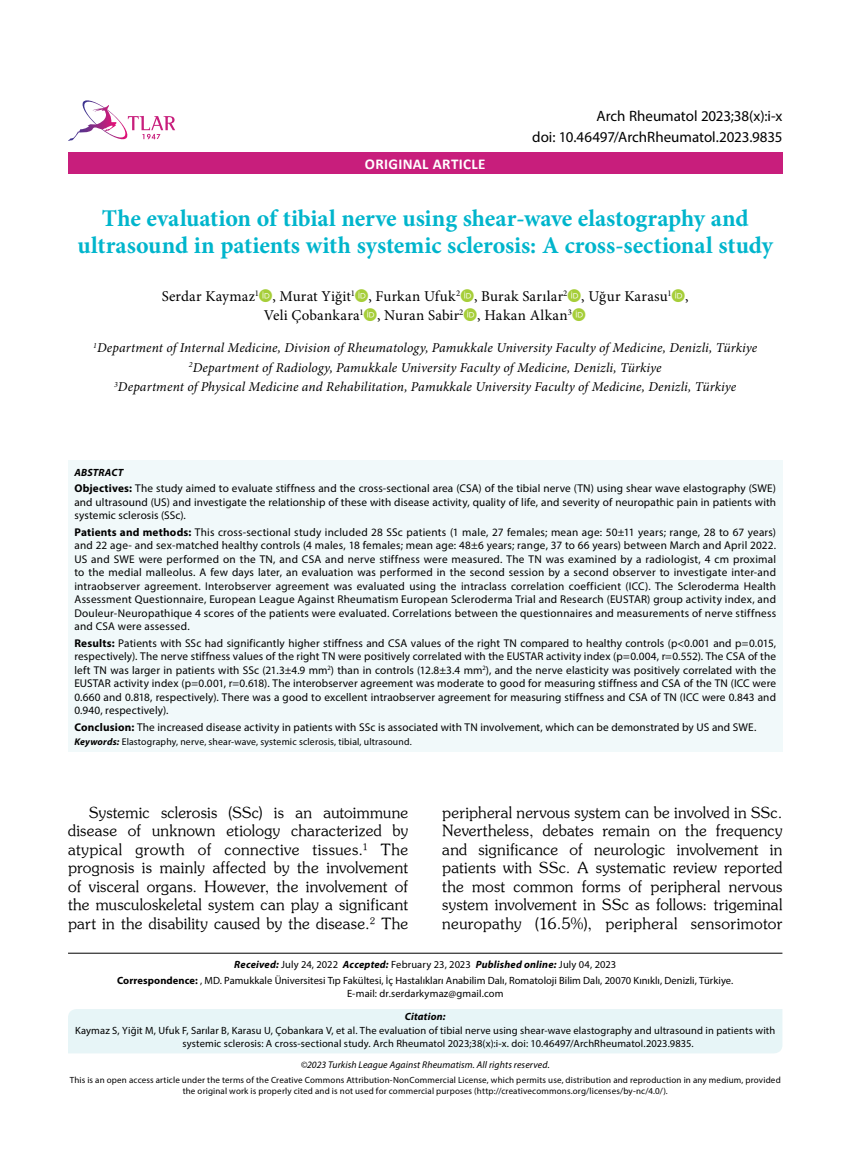
<style>
.page{position:relative;width:859px;height:1170px;background:#fff}
.page>*{position:absolute;margin:0;border:0;box-sizing:border-box;transform-origin:0 0}
.t1{font:700 24px/27px "Minion Pro";letter-spacing:-.005em;color:#00b5cc;text-align:center}
.t2{font:15.45px/18.6px "Souvenir Turk";letter-spacing:.02em;color:#000;text-align:justify}
.t3{font:15px/19.5px "Minion Pro";letter-spacing:.015em;color:#000}
.t4{font:15px "Myriad Pro";letter-spacing:-.005em;color:#000}
.t5{font:700 15px "Calibri";letter-spacing:.02em;color:#fff}
.t6{font:italic 13.5px/19.5px "Minion Pro";letter-spacing:.01em;color:#000;text-align:center}
.t7{font:11.25px/13.5px "Myriad Pro";letter-spacing:.01em;color:#000;text-align:justify}
.t8{font:10.5px/16.8px "Myriad Pro";letter-spacing:.01em;color:#000;text-align:center}
.t9{font:italic 700 10.5px "Myriad Pro";letter-spacing:.02em;color:#000}
.t10{font:9.75px "Myriad Pro";letter-spacing:.015em;color:#000}
.t11{font:italic 9.75px "Myriad Pro";letter-spacing:.01em;color:#000}
.t12{font:9px/10.8px "Myriad Pro";letter-spacing:.015em;color:#000;text-align:center}
.s1{font-weight:700}
.s2{font-weight:700;font-style:italic}
</style>
<div class="page">
<div style="left:68px;top:152px;width:714px;height:22px;background:#c81e7c"></div>
<svg style="left:68px;top:100px;width:107px;height:41px"></svg>
<div style="left:68px;top:460px;width:714px;height:291px;background:#f1f9fa"></div>
<hr style="left:68px;top:952px;width:714px;height:1px;background:#000">
<div style="left:68px;top:1009px;width:714px;height:44px;background:#e7f5f7"></div>
<h3 class="t4" style="left:597px;top:107px;width:187px">Arch Rheumatol 2023;38(x):i-x</h3>
<h3 class="t4" style="left:532px;top:127px;width:252px">doi: 10.46497/ArchRheumatol.2023.9835</h3>
<h3 class="t5" style="left:365px;top:153px;width:122px">ORIGINAL ARTICLE</h3>
<h1 class="t1" style="left:78px;top:204px;width:697px">The evaluation of tibial nerve using shear-wave elastography and ultrasound in patients with systemic sclerosis: A cross-sectional study</h1>
<h3 class="t3" style="left:264px;top:286px;width:426px;text-indent:-102px">Serdar Kaymaz<sup>1</sup> , Murat Yiğit<sup>1</sup> , Furkan Ufuk<sup>2</sup> , Burak Sarılar<sup>2</sup> , Uğur Karasu<sup>1</sup> ,<br>Veli Çobankara<sup>1</sup> , Nuran Sabir<sup>2</sup> , Hakan Alkan<sup>3</sup></h3>
<p class="t6" style="left:93px;top:338px;width:665px"><sup>1</sup>Department of Internal Medicine, Division of Rheumatology, Pamukkale University Faculty of Medicine, Denizli, Türkiye<br><sup>2</sup>Department of Radiology, Pamukkale University Faculty of Medicine, Denizli, Türkiye<br><sup>3</sup>Department of Physical Medicine and Rehabilitation, Pamukkale University Faculty of Medicine, Denizli, Türkiye</p>
<p class="t9" style="left:74px;top:465px;width:50px">ABSTRACT</p>
<p class="t7" style="left:74px;top:481px;width:703px"><span class="s1">Objectives:</span> The study aimed to evaluate stiffness and the cross-sectional area (CSA) of the tibial nerve (TN) using shear wave elastography (SWE) and ultrasound (US) and investigate the relationship of these with disease activity, quality of life, and severity of neuropathic pain in patients with systemic sclerosis (SSc).</p>
<p class="t7" style="left:74px;top:525px;width:703px"><span class="s1">Patients and methods:</span> This cross-sectional study included 28 SSc patients (1 male, 27 females; mean age: 50±11 years; range, 28 to 67 years) and 22 age- and sex-matched healthy controls (4 males, 18 females; mean age: 48±6 years; range, 37 to 66 years) between March and April 2022.<br>US and SWE were performed on the TN, and CSA and nerve stiffness were measured. The TN was examined by a radiologist, 4 cm proximal to the medial malleolus. A few days later, an evaluation was performed in the second session by a second observer to investigate inter-and intraobserver agreement. Interobserver agreement was evaluated using the intraclass correlation coefficient (ICC). The Scleroderma Health Assessment Questionnaire, European League Against Rheumatism European Scleroderma Trial and Research (EUSTAR) group activity index, and Douleur-Neuropathique 4 scores of the patients were evaluated. Correlations between the questionnaires and measurements of nerve stiffness and CSA were assessed.</p>
<p class="t7" style="left:74px;top:636px;width:703px"><span class="s1">Results:</span> Patients with SSc had significantly higher stiffness and CSA values of the right TN compared to healthy controls (p&lt;0.001 and p=0.015, respectively). The nerve stiffness values of the right TN were positively correlated with the EUSTAR activity index (p=0.004, r=0.552). The CSA of the left TN was larger in patients with SSc (21.3±4.9 mm<sup>2</sup>) than in controls (12.8±3.4 mm<sup>2</sup>), and the nerve elasticity was positively correlated with the EUSTAR activity index (p=0.001, r=0.618). The interobserver agreement was moderate to good for measuring stiffness and CSA of the TN (ICC were 0.660 and 0.818, respectively). There was a good to excellent intraobserver agreement for measuring stiffness and CSA of TN (ICC were 0.843 and 0.940, respectively).</p>
<p class="t7" style="left:74px;top:720px;width:683px"><span class="s1">Conclusion:</span> The increased disease activity in patients with SSc is associated with TN involvement, which can be demonstrated by US and SWE.</p>
<p class="t10" style="left:74px;top:736px;width:339px"><span class="s2">Keywords:</span> Elastography, nerve, shear-wave, systemic sclerosis, tibial, ultrasound.</p>
<p class="t2" style="left:68px;top:802px;width:342px;text-indent:21px">Systemic sclerosis (SSc) is an autoimmune disease of unknown etiology characterized by atypical growth of connective tissues.<sup>1</sup> The prognosis is mainly affected by the involvement of visceral organs. However, the involvement of the musculoskeletal system can play a significant part in the disability caused by the disease.<sup>2</sup> The</p>
<p class="t2" style="left:442px;top:802px;width:342px">peripheral nervous system can be involved in SSc.<br>Nevertheless, debates remain on the frequency and significance of neurologic involvement in patients with SSc. A systematic review reported the most common forms of peripheral nervous system involvement in SSc as follows: trigeminal neuropathy (16.5%), peripheral sensorimotor</p>
<p class="t8" style="left:117px;top:955px;width:618px"><span class="s2">Received:</span> July 24, 2022 <span class="s2">Accepted:</span> February 23, 2023 <span class="s2">Published online:</span> July 04, 2023<br><span class="s1">Correspondence:</span> , MD. Pamukkale Üniversitesi Tıp Fakültesi, İç Hastalıkları Anabilim Dalı, Romatoloji Bilim Dalı, 20070 Kınıklı, Denizli, Türkiye.</p>
<p class="t8" style="left:347px;top:984px;width:158px">E-mail: dr.serdarkymaz@gmail.com</p>
<p class="t9" style="left:405px;top:1009px;width:42px">Citation:</p>
<p class="t8" style="left:182px;top:1024px;width:594px;line-height:12.6px;text-align:left;text-indent:-107px">Kaymaz S, Yiğit M, Ufuk F, Sarılar B, Karasu U, Çobankara V, et al. The evaluation of tibial nerve using shear-wave elastography and ultrasound in patients with systemic sclerosis: A cross-sectional study. Arch Rheumatol 2023;38(x):i-x. doi: 10.46497/ArchRheumatol.2023.9835.</p>
<p class="t11" style="left:301px;top:1058px;width:251px">©2023 Turkish League Against Rheumatism. All rights reserved.</p>
<p class="t12" style="left:70px;top:1074px;width:713px">This is an open access article under the terms of the Creative Commons Attribution-NonCommercial License, which permits use, distribution and reproduction in any medium, provided the original work is properly cited and is not used for commercial purposes (http://creativecommons.org/licenses/by-nc/4.0/).</p>
</div>
